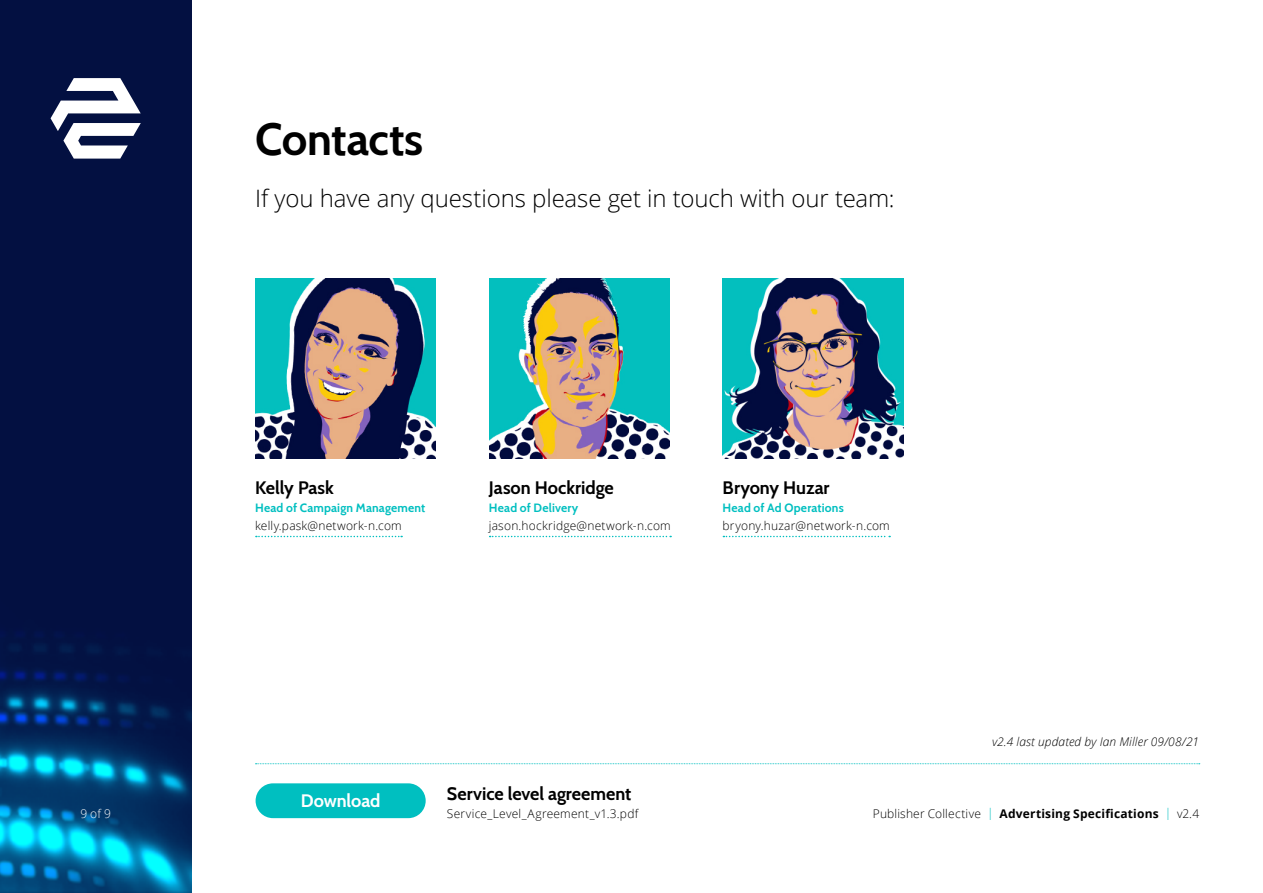
<style>
.page{position:relative;width:1263px;height:893px;background:#fff}
.page>*{position:absolute;margin:0;border:0;box-sizing:border-box;transform-origin:0 0}
.t1{font:700 45px "Cabin";letter-spacing:-.005em;color:#000}
.t2{font:300 24px "Open Sans";letter-spacing:-.005em;color:#000}
.t3{font:700 18px "Cabin";color:#000}
.t4{font:700 18px "Cabin";letter-spacing:-.005em;color:#fff}
.t5{font:300 12px "Open Sans";letter-spacing:.015em;color:#000}
.t6{font:700 12px "Cabin";letter-spacing:.015em;color:#00bfc0}
.t7{font:700 12px "Open Sans";letter-spacing:.02em;color:#000}
.t8{font:italic 300 12px "Open Sans";letter-spacing:.01em;color:#000}
.t9{font:300 12px "Open Sans";color:#fff}
.s1{font-weight:300}
.s2{font-weight:300;color:#00bfc0}
</style>
<div class="page">
<div style="left:0;top:0;width:191px;height:893px;background:#031041"></div>
<img style="left:0;top:117px;width:191px;height:776px">
<svg style="left:51px;top:78px;width:90px;height:81px"></svg>
<svg style="left:256px;top:536px;width:146px;height:1px"></svg>
<svg style="left:723px;top:536px;width:167px;height:1px"></svg>
<img style="left:255px;top:278px;width:181px;height:181px">
<svg style="left:490px;top:536px;width:181px;height:1px"></svg>
<img style="left:489px;top:278px;width:180px;height:180px">
<img style="left:723px;top:278px;width:180px;height:180px">
<div style="left:256px;top:783px;width:170px;height:35px;background:#00bfc0;border-radius:17px"></div>
<svg style="left:255px;top:763px;width:945px;height:1px"></svg>
<h1 class="t1" style="left:255px;top:104px;width:170px">Contacts</h1>
<h2 class="t2" style="left:255px;top:181px;width:641px">If you have any questions please get in touch with our team:</h2>
<h3 class="t3" style="left:255px;top:474px;width:80px">Kelly Pask</h3>
<p class="t6" style="left:255px;top:498px;width:172px">Head of Campaign Management</p>
<p class="t5" style="left:255px;top:518px;width:148px">kelly.pask@network-n.com</p>
<h3 class="t3" style="left:489px;top:474px;width:126px">Jason Hockridge</h3>
<p class="t6" style="left:489px;top:498px;width:91px">Head of Delivery</p>
<p class="t5" style="left:489px;top:518px;width:183px">jason.hockridge@network-n.com</p>
<h3 class="t3" style="left:723px;top:474px;width:108px">Bryony Huzar</h3>
<p class="t6" style="left:723px;top:498px;width:123px">Head of Ad Operations</p>
<p class="t5" style="left:723px;top:518px;width:169px">bryony.huzar@network-n.com</p>
<p class="t8" style="left:992px;top:733px;width:208px">v2.4 last updated by Ian Miller 09/08/21</p>
<h3 class="t3" style="left:447px;top:780px;width:186px">Service level agreement</h3>
<p class="t5" style="left:447px;top:806px;width:193px">Service_Level_Agreement_v1.3.pdf</p>
<h3 class="t4" style="left:301px;top:787px;width:81px">Download</h3>
<p class="t9" style="left:80px;top:806px;width:32px">9 of 9</p>
<p class="t7" style="left:873px;top:805px;width:328px"><span class="s1">Publisher Collective</span> <span class="s2">|</span> Advertising Specifications <span class="s2">|</span> <span class="s1">v2.4</span></p>
</div>
